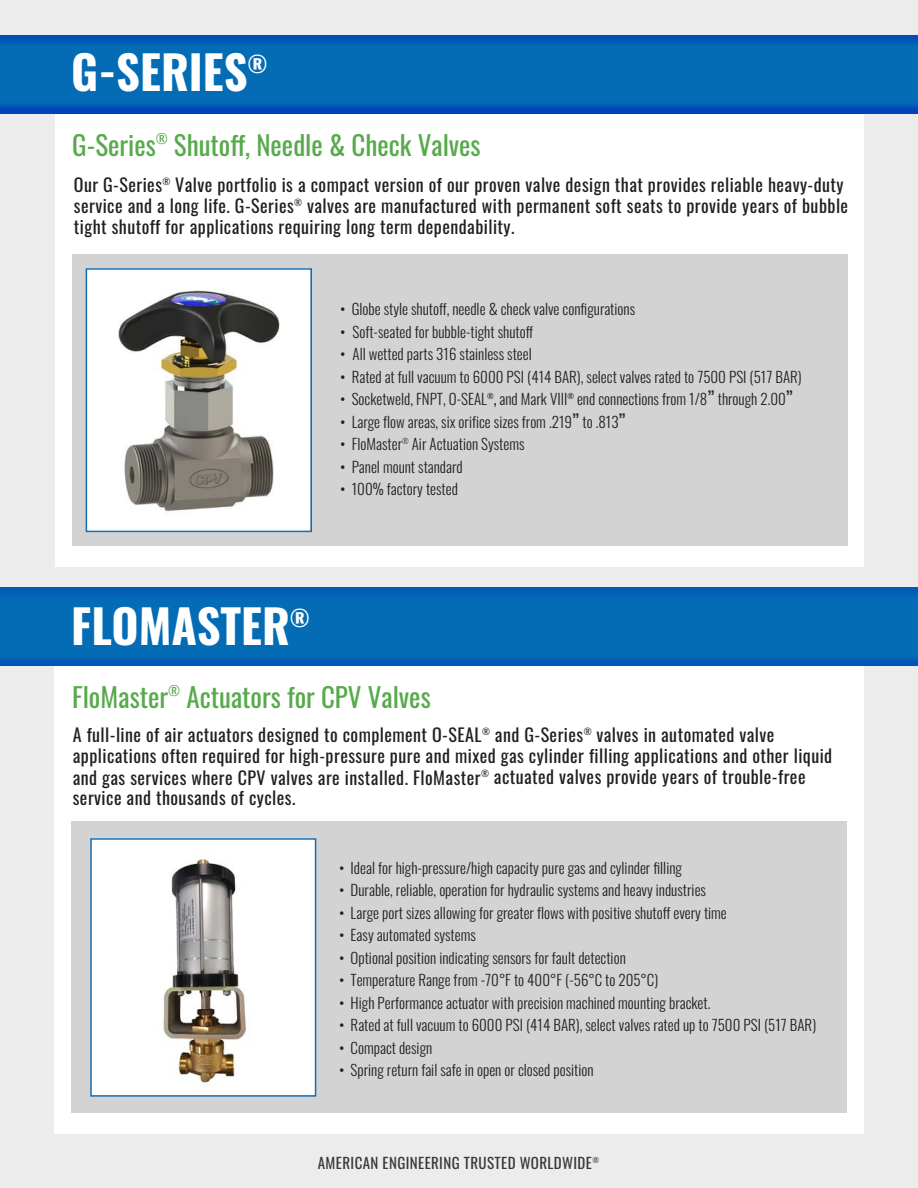
<style>
.page{position:relative;width:918px;height:1188px;background:#ececec}
.page>*{position:absolute;margin:0;border:0;box-sizing:border-box;transform-origin:0 0}
.t1{font:700 46.5px "Oswald";color:#fff}
.t2{font:27px "Oswald";color:#57aa4b}
.t3{font:700 22.5px "Oswald";color:#fff}
.t4{font:18px/21px "Oswald";letter-spacing:.025em;color:#231f20}
.t5{font:300 15px "Oswald";color:#231f20}
.t6{font:15px "Oswald";letter-spacing:.025em;color:#383839}
.s1{font-weight:400}
.s2{font-weight:400;font-size:18px}
</style>
<div class="page">
<div style="left:56px;top:113px;width:808px;height:454px;background:#fff"></div>
<div style="left:72px;top:254px;width:776px;height:292px;background:#d3d3d3"></div>
<img style="left:89px;top:271px;width:220px;height:258px">
<div style="left:86px;top:268px;width:226px;height:264px;border:2px solid #146db5"></div>
<div style="left:54px;top:659px;width:810px;height:475px;background:#fff"></div>
<div style="left:71px;top:822px;width:776px;height:291px;background:#d3d3d3"></div>
<img style="left:93px;top:841px;width:220px;height:253px">
<div style="left:90px;top:838px;width:226px;height:259px;border:2px solid #146db5"></div>
<div style="left:0;top:35px;width:918px;height:79px;background:#253f8e;opacity:.75"></div>
<div style="left:0;top:581px;width:918px;height:84px;background:#253f8e;opacity:.75"></div>
<div style="left:0;top:588px;width:918px;height:79px;background:#253f8e;opacity:.75"></div>
<p class="t1" style="left:71px;top:48px;width:219px">G-SERIES®</p>
<p class="t3" style="left:248px;top:53px;width:22px">®</p>
<p class="t2" style="left:72px;top:121px;width:410px">G-Series<sup>®</sup> Shutoff, Needle &amp; Check Valves</p>
<p class="t4" style="left:74px;top:173px;width:776px">Our G-Series<sup>®</sup> Valve portfolio is a compact version of our proven valve design that provides reliable heavy-duty service and a long life. G-Series<sup>®</sup> valves are manufactured with permanent soft seats to provide years of bubble tight shutoff for applications requiring long term dependability.</p>
<p class="t5" style="left:340px;top:296px;width:296px"><span class="s1">•</span> Globe style shutoff, needle &amp; check valve configurations</p>
<p class="t5" style="left:340px;top:318px;width:195px"><span class="s1">•</span> Soft-seated for bubble-tight shutoff</p>
<p class="t5" style="left:340px;top:341px;width:193px"><span class="s1">•</span> All wetted parts 316 stainless steel</p>
<p class="t5" style="left:340px;top:363px;width:463px"><span class="s1">•</span> Rated at full vacuum to 6000 PSI (414 BAR), select valves rated to 7500 PSI (517 BAR)</p>
<p class="t5" style="left:340px;top:386px;width:454px"><span class="s1">•</span> Socketweld, FNPT, O-SEAL<sup>®</sup><span class="s1">,</span> and Mark VIII<sup>®</sup> end connections from 1/8<span class="s2">”</span> through 2.00<span class="s2">”</span></p>
<p class="t5" style="left:340px;top:408px;width:287px"><span class="s1">•</span> Large flow areas, six orifice sizes from .219<span class="s2">”</span> to .813<span class="s2">”</span></p>
<p class="t5" style="left:340px;top:431px;width:186px"><span class="s1">•</span> FloMaster<sup>®</sup> Air Actuation Systems</p>
<p class="t5" style="left:340px;top:453px;width:124px"><span class="s1">•</span> Panel mount standard</p>
<p class="t5" style="left:340px;top:476px;width:119px"><span class="s1">•</span> 100% factory tested</p>
<p class="t1" style="left:71px;top:602px;width:262px">FLOMASTER®</p>
<p class="t3" style="left:290px;top:606px;width:22px">®</p>
<p class="t2" style="left:72px;top:673px;width:360px">FloMaster<sup>®</sup> Actuators for CPV Valves</p>
<p class="t4" style="left:73px;top:723px;width:703px">A full-line of air actuators designed to complement O-SEAL<sup>®</sup> and G-Series<sup>®</sup> valves in automated valve</p>
<p class="t4" style="left:73px;top:744px;width:761px">applications often required for high-pressure pure and mixed gas cylinder filling applications and other liquid and gas services where CPV valves are installed. FloMaster<sup>®</sup> actuated valves provide years of trouble-free service and thousands of cycles.</p>
<p class="t5" style="left:339px;top:854px;width:344px"><span class="s1">•</span> Ideal for high-pressure/high capacity pure gas and cylinder filling</p>
<p class="t5" style="left:339px;top:877px;width:368px"><span class="s1">•</span> Durable, reliable, operation for hydraulic systems and heavy industries</p>
<p class="t5" style="left:339px;top:899px;width:389px"><span class="s1">•</span> Large port sizes allowing for greater flows with positive shutoff every time</p>
<p class="t5" style="left:339px;top:922px;width:138px"><span class="s1">•</span> Easy automated systems</p>
<p class="t5" style="left:339px;top:944px;width:288px"><span class="s1">•</span> Optional position indicating sensors for fault detection</p>
<p class="t5" style="left:339px;top:967px;width:321px"><span class="s1">•</span> Temperature Range from -70°F to 400°F (-56°C to 205°C)</p>
<p class="t5" style="left:339px;top:989px;width:373px"><span class="s1">•</span> High Performance actuator with precision machined mounting bracket.</p>
<p class="t5" style="left:339px;top:1012px;width:479px"><span class="s1">•</span> Rated at full vacuum to 6000 PSI (414 BAR), select valves rated up to 7500 PSI (517 BAR)</p>
<p class="t5" style="left:339px;top:1034px;width:95px"><span class="s1">•</span> Compact design</p>
<p class="t5" style="left:339px;top:1057px;width:256px"><span class="s1">•</span> Spring return fail safe in open or closed position</p>
<p class="t6" style="left:318px;top:1150px;width:283px">AMERICAN ENGINEERING TRUSTED WORLDWIDE<sup>®</sup></p>
</div>
